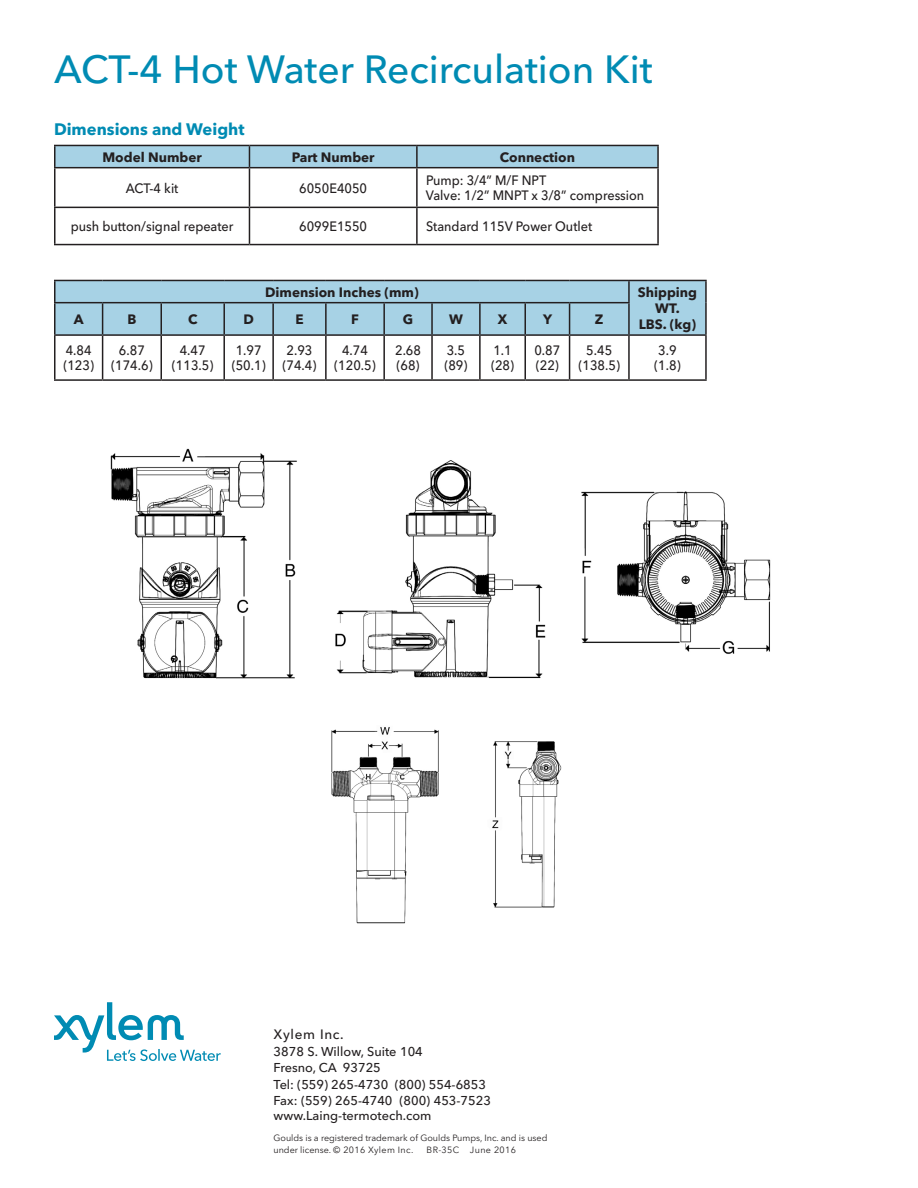
<style>
.page{position:relative;width:918px;height:1188px;background:#fff}
.page>*{position:absolute;margin:0;border:0;box-sizing:border-box;transform-origin:0 0}
.t1{font:500 39px "Avenir Next LT Pro";color:#008bb3}
.t2{font:700 16.5px "Avenir Next LT Pro";color:#008bb3}
.t3{font:500 13.5px/15px "Avenir Next LT Pro";color:#231f20;scale:.94 1}
.t4{font:700 13.5px/16.2px "Avenir Next LT Pro";color:#231f20;text-align:center}
.t5{font:500 13.5px "Avenir Next LT Pro";letter-spacing:.05em;color:#231f20}
.t6{font:500 12.75px "Avenir Next LT Pro";color:#231f20}
.t7{font:9px/12px "Avenir Next LT Pro";color:#231f20}
.t8{font:9px "Avenir Next LT Pro";letter-spacing:.04em;color:#231f20}
</style>
<div class="page">
<svg style="left:54px;top:1002px;width:167px;height:59px"></svg>
<div style="left:56px;top:281px;width:649px;height:53px;background:#a7d2e5"></div>
<hr style="left:54px;top:280px;width:49px;height:1px;background:#231f20">
<hr style="left:54px;top:281px;width:2px;height:21px;background:#231f20">
<hr style="left:103px;top:280px;width:58px;height:1px;background:#231f20">
<hr style="left:161px;top:280px;width:63px;height:1px;background:#231f20">
<hr style="left:224px;top:280px;width:49px;height:1px;background:#231f20">
<hr style="left:273px;top:280px;width:53px;height:1px;background:#231f20">
<hr style="left:326px;top:280px;width:58px;height:1px;background:#231f20">
<hr style="left:384px;top:280px;width:48px;height:1px;background:#231f20">
<hr style="left:432px;top:280px;width:48px;height:1px;background:#231f20">
<hr style="left:480px;top:280px;width:45px;height:1px;background:#231f20">
<hr style="left:525px;top:280px;width:45px;height:1px;background:#231f20">
<hr style="left:570px;top:280px;width:59px;height:1px;background:#231f20">
<hr style="left:629px;top:280px;width:78px;height:1px;background:#231f20">
<hr style="left:628px;top:281px;width:2px;height:21px;background:#231f20">
<hr style="left:705px;top:281px;width:2px;height:22px;background:#231f20">
<hr style="left:54px;top:302px;width:49px;height:1px;background:#231f20">
<hr style="left:54px;top:303px;width:2px;height:31px;background:#231f20">
<hr style="left:103px;top:302px;width:58px;height:1px;background:#231f20">
<hr style="left:102px;top:303px;width:1px;height:31px;background:#231f20">
<hr style="left:161px;top:302px;width:63px;height:1px;background:#231f20">
<hr style="left:160px;top:303px;width:2px;height:31px;background:#231f20">
<hr style="left:224px;top:302px;width:49px;height:1px;background:#231f20">
<hr style="left:223px;top:303px;width:2px;height:31px;background:#231f20">
<hr style="left:273px;top:302px;width:53px;height:1px;background:#231f20">
<hr style="left:272px;top:303px;width:2px;height:31px;background:#231f20">
<hr style="left:326px;top:302px;width:58px;height:1px;background:#231f20">
<hr style="left:325px;top:303px;width:2px;height:31px;background:#231f20">
<hr style="left:384px;top:302px;width:48px;height:1px;background:#231f20">
<hr style="left:383px;top:303px;width:2px;height:31px;background:#231f20">
<hr style="left:432px;top:302px;width:48px;height:1px;background:#231f20">
<hr style="left:431px;top:303px;width:2px;height:31px;background:#231f20">
<hr style="left:480px;top:302px;width:45px;height:1px;background:#231f20">
<hr style="left:479px;top:303px;width:2px;height:31px;background:#231f20">
<hr style="left:525px;top:302px;width:45px;height:1px;background:#231f20">
<hr style="left:524px;top:303px;width:2px;height:31px;background:#231f20">
<hr style="left:570px;top:302px;width:60px;height:1px;background:#231f20">
<hr style="left:569px;top:303px;width:1px;height:31px;background:#231f20">
<hr style="left:628px;top:303px;width:2px;height:31px;background:#231f20">
<hr style="left:705px;top:303px;width:2px;height:31px;background:#231f20">
<hr style="left:54px;top:334px;width:49px;height:2px;background:#231f20">
<hr style="left:54px;top:336px;width:2px;height:43px;background:#231f20">
<hr style="left:103px;top:334px;width:58px;height:2px;background:#231f20">
<hr style="left:102px;top:336px;width:1px;height:43px;background:#231f20">
<hr style="left:161px;top:334px;width:63px;height:2px;background:#231f20">
<hr style="left:160px;top:336px;width:2px;height:43px;background:#231f20">
<hr style="left:224px;top:334px;width:49px;height:2px;background:#231f20">
<hr style="left:223px;top:336px;width:2px;height:43px;background:#231f20">
<hr style="left:273px;top:334px;width:53px;height:2px;background:#231f20">
<hr style="left:272px;top:336px;width:2px;height:43px;background:#231f20">
<hr style="left:326px;top:334px;width:58px;height:2px;background:#231f20">
<hr style="left:325px;top:336px;width:2px;height:43px;background:#231f20">
<hr style="left:384px;top:334px;width:48px;height:2px;background:#231f20">
<hr style="left:383px;top:336px;width:2px;height:43px;background:#231f20">
<hr style="left:432px;top:334px;width:48px;height:2px;background:#231f20">
<hr style="left:431px;top:336px;width:2px;height:43px;background:#231f20">
<hr style="left:480px;top:334px;width:45px;height:2px;background:#231f20">
<hr style="left:479px;top:336px;width:2px;height:43px;background:#231f20">
<hr style="left:525px;top:334px;width:45px;height:2px;background:#231f20">
<hr style="left:524px;top:336px;width:2px;height:43px;background:#231f20">
<hr style="left:570px;top:334px;width:59px;height:2px;background:#231f20">
<hr style="left:569px;top:336px;width:1px;height:43px;background:#231f20">
<hr style="left:629px;top:334px;width:78px;height:2px;background:#231f20">
<hr style="left:628px;top:336px;width:2px;height:43px;background:#231f20">
<hr style="left:705px;top:336px;width:2px;height:43px;background:#231f20">
<hr style="left:54px;top:379px;width:49px;height:2px;background:#231f20">
<hr style="left:103px;top:379px;width:58px;height:2px;background:#231f20">
<hr style="left:161px;top:379px;width:63px;height:2px;background:#231f20">
<hr style="left:224px;top:379px;width:49px;height:2px;background:#231f20">
<hr style="left:273px;top:379px;width:53px;height:2px;background:#231f20">
<hr style="left:326px;top:379px;width:58px;height:2px;background:#231f20">
<hr style="left:384px;top:379px;width:48px;height:2px;background:#231f20">
<hr style="left:432px;top:379px;width:48px;height:2px;background:#231f20">
<hr style="left:480px;top:379px;width:45px;height:2px;background:#231f20">
<hr style="left:525px;top:379px;width:45px;height:2px;background:#231f20">
<hr style="left:570px;top:379px;width:59px;height:2px;background:#231f20">
<hr style="left:629px;top:379px;width:78px;height:2px;background:#231f20">
<hr style="left:54px;top:145px;width:195px;height:1px;background:#231f20">
<hr style="left:54px;top:146px;width:2px;height:21px;background:#231f20">
<svg style="left:55px;top:145px;width:602px;height:22px;background:#a1cadc"></svg>
<hr style="left:417px;top:145px;width:242px;height:1px;background:#231f20">
<hr style="left:416px;top:146px;width:2px;height:21px;background:#231f20">
<hr style="left:657px;top:146px;width:2px;height:21px;background:#231f20">
<hr style="left:54px;top:167px;width:195px;height:1px;background:#231f20">
<hr style="left:54px;top:168px;width:2px;height:39px;background:#231f20">
<hr style="left:249px;top:167px;width:168px;height:1px;background:#231f20">
<hr style="left:249px;top:168px;width:1px;height:39px;background:#231f20">
<hr style="left:417px;top:167px;width:242px;height:1px;background:#231f20">
<hr style="left:416px;top:168px;width:2px;height:39px;background:#231f20">
<hr style="left:657px;top:168px;width:2px;height:39px;background:#231f20">
<hr style="left:54px;top:207px;width:195px;height:1px;background:#231f20">
<hr style="left:54px;top:208px;width:2px;height:36px;background:#231f20">
<hr style="left:249px;top:207px;width:168px;height:1px;background:#231f20">
<hr style="left:249px;top:208px;width:1px;height:36px;background:#231f20">
<hr style="left:417px;top:207px;width:242px;height:1px;background:#231f20">
<hr style="left:416px;top:208px;width:2px;height:36px;background:#231f20">
<hr style="left:657px;top:208px;width:2px;height:36px;background:#231f20">
<hr style="left:54px;top:244px;width:195px;height:1px;background:#231f20">
<hr style="left:249px;top:244px;width:168px;height:1px;background:#231f20">
<hr style="left:417px;top:244px;width:242px;height:1px;background:#231f20">
<img style="left:110px;top:448px;width:661px;height:231px">
<img style="left:331px;top:727px;width:231px;height:197px">
<p class="t1" style="left:54px;top:46px;width:600px">ACT-4 Hot Water Recirculation Kit</p>
<p class="t2" style="left:54px;top:119px;width:192px">Dimensions and Weight</p>
<p class="t4" style="left:102px;top:149px;width:101px">Model Number</p>
<p class="t4" style="left:292px;top:149px;width:84px">Part Number</p>
<p class="t4" style="left:500px;top:149px;width:77px">Connection</p>
<p class="t3" style="left:126px;top:180px;width:58px">ACT-4 kit</p>
<p class="t3" style="left:299px;top:180px;width:74px">6050E4050</p>
<p class="t3" style="left:426px;top:173px;width:129px">Pump: 3/4” M/F NPT</p>
<p class="t3" style="left:426px;top:188px;width:234px">Valve: 1/2” MNPT x 3/8” compression</p>
<p class="t3" style="left:71px;top:219px;width:174px">push button/signal repeater</p>
<p class="t3" style="left:299px;top:219px;width:74px">6099E1550</p>
<p class="t3" style="left:426px;top:219px;width:178px">Standard 115V Power Outlet</p>
<p class="t4" style="left:265px;top:284px;width:155px">Dimension Inches (mm)</p>
<p class="t4" style="left:638px;top:284px;width:61px">Shipping<br>WT.</p>
<p class="t4" style="left:639px;top:316px;width:59px">LBS. (kg)</p>
<p class="t4" style="left:74px;top:311px;width:11px">A</p>
<p class="t4" style="left:127px;top:311px;width:10px">B</p>
<p class="t4" style="left:188px;top:311px;width:11px">C</p>
<p class="t4" style="left:243px;top:311px;width:12px">D</p>
<p class="t4" style="left:295px;top:311px;width:10px">E</p>
<p class="t4" style="left:351px;top:311px;width:9px">F</p>
<p class="t4" style="left:403px;top:311px;width:12px">G</p>
<p class="t4" style="left:449px;top:311px;width:15px">W</p>
<p class="t4" style="left:498px;top:311px;width:11px">X</p>
<p class="t4" style="left:543px;top:311px;width:11px">Y</p>
<p class="t4" style="left:595px;top:311px;width:10px">Z</p>
<p class="t3" style="left:63px;top:343px;width:34px">4.84 (123)</p>
<p class="t3" style="left:111px;top:343px;width:46px;text-align:center">6.87 (174.6)</p>
<p class="t3" style="left:172px;top:343px;width:46px;text-align:center">4.47 (113.5)</p>
<p class="t3" style="left:232px;top:343px;width:38px">1.97 (50.1)</p>
<p class="t3" style="left:283px;top:343px;width:38px">2.93 (74.4)</p>
<p class="t3" style="left:334px;top:343px;width:46px;text-align:center">4.74 (120.5)</p>
<p class="t3" style="left:395px;top:343px;width:29px">2.68 (68)</p>
<p class="t3" style="left:444px;top:343px;width:26px">3.5 (89)</p>
<p class="t3" style="left:491px;top:343px;width:26px">1.1 (28)</p>
<p class="t3" style="left:534px;top:343px;width:29px">0.87 (22)</p>
<p class="t3" style="left:579px;top:343px;width:46px;text-align:center">5.45 (138.5)</p>
<p class="t3" style="left:658px;top:343px;width:21px">3.9</p>
<p class="t3" style="left:654px;top:358px;width:30px">(1.8)</p>
<p class="t5" style="left:274px;top:1026px;width:72px">Xylem Inc.</p>
<p class="t6" style="left:274px;top:1044px;width:151px">3878 S. Willow, Suite 104</p>
<p class="t6" style="left:274px;top:1060px;width:109px">Fresno, CA 93725</p>
<p class="t6" style="left:274px;top:1077px;width:214px">Tel: (559) 265-4730 (800) 554-6853</p>
<p class="t6" style="left:274px;top:1093px;width:219px">Fax: (559) 265-4740 (800) 453-7523</p>
<p class="t6" style="left:274px;top:1108px;width:159px">www.Laing-termotech.com</p>
<p class="t7" style="left:274px;top:1132px;width:275px">Goulds is a registered trademark of Goulds Pumps, Inc. and is used under license. © 2016 Xylem Inc.</p>
<p class="t8" style="left:427px;top:1144px;width:91px">BR-35C June 2016</p>
</div>
